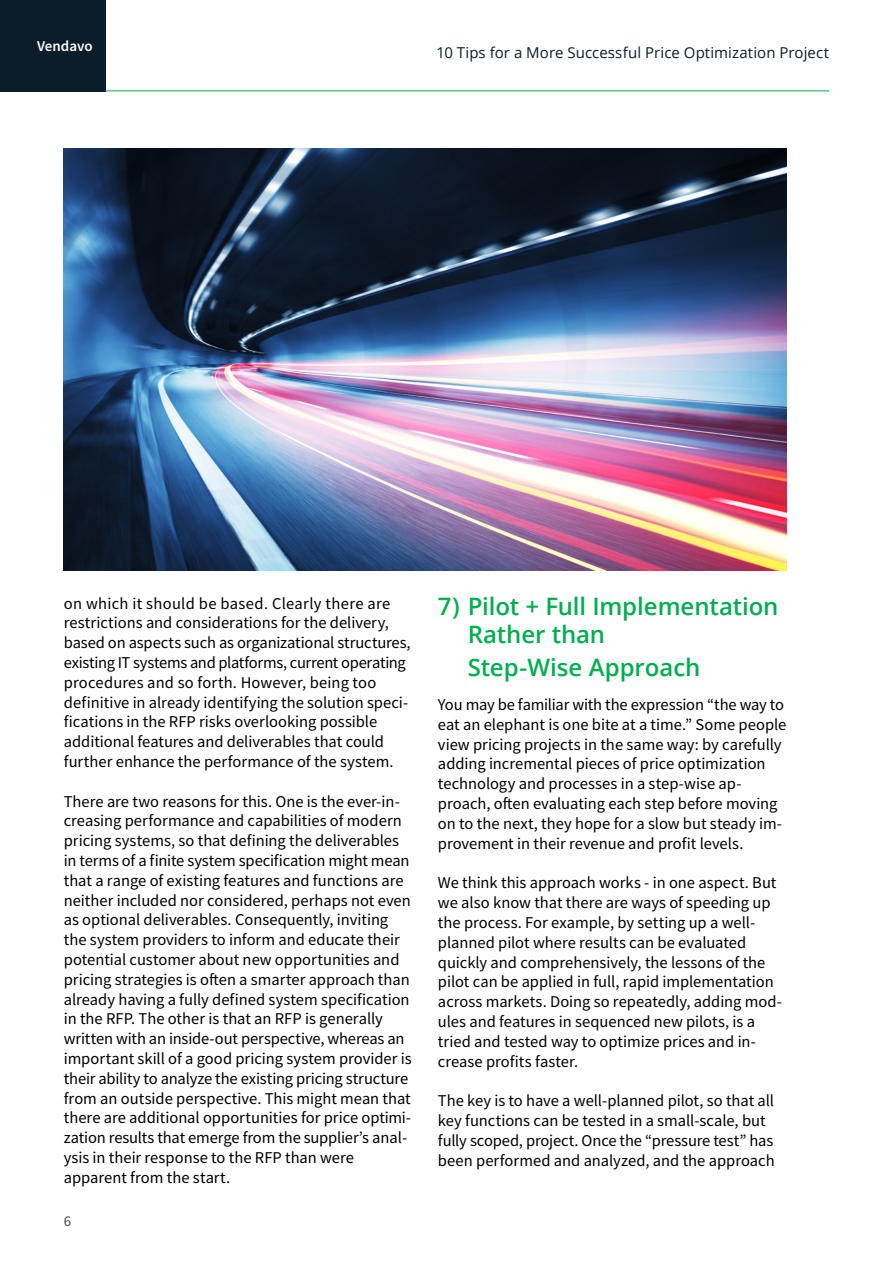
<style>
.page{position:relative;width:893px;height:1263px;background:#fff}
.page>*{position:absolute;margin:0;border:0;box-sizing:border-box;transform-origin:0 0}
.t1{font:600 24px/28.8px "Open Sans";letter-spacing:-.005em;color:#00af50}
.t2{font:16.5px/19.8px "Source Sans Pro";color:#000}
.t3{font:15px "Open Sans";letter-spacing:.005em;color:#0b1d2b}
.t4{font:600 15px "Source Sans Pro";color:#fff}
.t5{font:15px "Source Sans Pro";color:#4d4d4f}
</style>
<div class="page">
<div style="left:0;top:0;width:105px;height:91px;background:#0b1d2b"></div>
<img style="left:64px;top:149px;width:723px;height:421px">
<hr style="left:105px;top:90px;width:724px;height:1px;background:#00af50">
<p class="t4" style="left:37px;top:36px;width:57px">Vendavo</p>
<p class="t3" style="left:436px;top:43px;width:394px">10 Tips for a More Successful Price Optimization Project</p>
<p class="t2" style="left:64px;top:593px;width:348px">on which it should be based. Clearly there are restrictions and considerations for the delivery, based on aspects such as organizational structures, existing IT systems and platforms, current operating procedures and so forth. However, being too definitive in already identifying the solution speci&shy;fications in the RFP risks overlooking possible additional features and deliverables that could further enhance the performance of the system.</p>
<p class="t2" style="left:64px;top:791px;width:349px">There are two reasons for this. One is the ever-in&shy;creasing performance and capabilities of modern pricing systems, so that defining the deliverables in terms of a finite system specification might mean that a range of existing features and functions are neither included nor considered, perhaps not even as optional deliverables. Consequently, inviting the system providers to inform and educate their potential customer about new opportunities and pricing strategies is often a smarter approach than already having a fully defined system specification in the RFP. The other is that an RFP is generally written with an inside-out perspective, whereas an important skill of a good pricing system provider is their ability to analyze the existing pricing structure from an outside perspective. This might mean that there are additional opportunities for price optimi&shy;zation results that emerge from the supplier’s anal&shy;ysis in their response to the RFP than were apparent from the start.</p>
<p class="t5" style="left:64px;top:1211px;width:9px">6</p>
<h1 class="t1" style="left:468px;top:591px;width:312px;text-indent:-30px">7) Pilot + Full Implementation<br>Rather than</h1>
<h1 class="t1" style="left:468px;top:652px;width:234px">Step-Wise Approach</h1>
<p class="t2" style="left:438px;top:695px;width:350px">You may be familiar with the expression “the way to eat an elephant is one bite at a time.” Some people view pricing projects in the same way: by carefully adding incremental pieces of price optimization technology and processes in a step-wise ap&shy;proach, often evaluating each step before moving on to the next, they hope for a slow but steady im&shy;provement in their revenue and profit levels.</p>
<p class="t2" style="left:438px;top:873px;width:346px">We think this approach works - in one aspect. But we also know that there are ways of speeding up the process. For example, by setting up a well&shy;planned pilot where results can be evaluated quickly and comprehensively, the lessons of the pilot can be applied in full, rapid implementation across markets. Doing so repeatedly, adding mod&shy;ules and features in sequenced new pilots, is a tried and tested way to optimize prices and in&shy;crease profits faster.</p>
<p class="t2" style="left:438px;top:1091px;width:338px">The key is to have a well-planned pilot, so that all key functions can be tested in a small-scale, but fully scoped, project. Once the “pressure test” has been performed and analyzed, and the approach</p>
</div>
